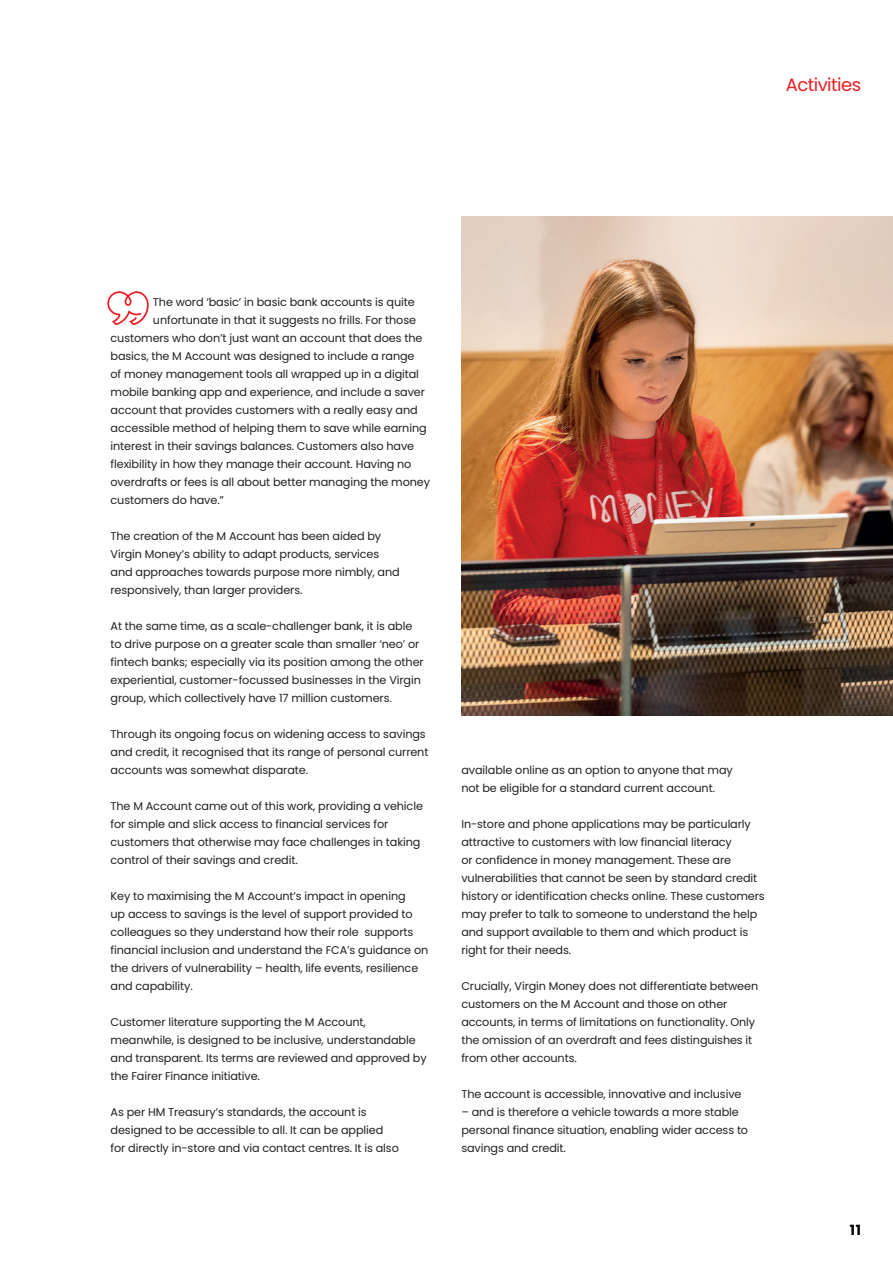
<style>
.page{position:relative;width:893px;height:1263px;background:#fff}
.page>*{position:absolute;margin:0;border:0;box-sizing:border-box;transform-origin:0 0}
.t1{font:18px "Poppins";letter-spacing:-.03em;color:#eb1d23}
.t2{font:700 14.1px "Poppins";color:#000001}
.t3{font:11.25px/18px "Poppins";letter-spacing:-.01em;color:#231f20}
</style>
<div class="page">
<img style="left:461px;top:217px;width:432px;height:499px">
<svg style="left:107px;top:291px;width:42px;height:34px"></svg>
<h1 class="t1" style="left:786px;top:75px;width:77px">Activities</h1>
<p class="t3" style="left:153px;top:293px;width:263px">The word ‘basic’ in basic bank accounts is quite</p>
<p class="t3" style="left:153px;top:311px;width:265px">unfortunate in that it suggests no frills. For those</p>
<p class="t3" style="left:111px;top:329px;width:313px">customers who don’t just want an account that does the</p>
<p class="t3" style="left:111px;top:347px;width:305px">basics, the M Account was designed to include a range</p>
<p class="t3" style="left:111px;top:365px;width:310px">of money management tools all wrapped up in a digital</p>
<p class="t3" style="left:111px;top:383px;width:316px">mobile banking app and experience, and include a saver</p>
<p class="t3" style="left:111px;top:401px;width:309px">account that provides customers with a really easy and</p>
<p class="t3" style="left:111px;top:419px;width:318px">accessible method of helping them to save while earning</p>
<p class="t3" style="left:111px;top:437px;width:305px">interest in their savings balances. Customers also have</p>
<p class="t3" style="left:111px;top:455px;width:302px">flexibility in how they manage their account. Having no</p>
<p class="t3" style="left:111px;top:473px;width:321px">overdrafts or fees is all about better managing the money</p>
<p class="t3" style="left:111px;top:491px;width:115px">customers do have.”</p>
<p class="t3" style="left:111px;top:527px;width:291px">The creation of the M Account has been aided by Virgin Money’s ability to adapt products, services and approaches towards purpose more nimbly, and responsively, than larger providers.</p>
<p class="t3" style="left:111px;top:617px;width:315px">At the same time, as a scale-challenger bank, it is able to drive purpose on a greater scale than smaller ‘neo’ or fintech banks; especially via its position among the other experiential, customer-focussed businesses in the Virgin group, which collectively have 17 million customers.</p>
<p class="t3" style="left:111px;top:725px;width:319px">Through its ongoing focus on widening access to savings and credit, it recognised that its range of personal current accounts was somewhat disparate.</p>
<p class="t3" style="left:111px;top:797px;width:314px">The M Account came out of this work, providing a vehicle for simple and slick access to financial services for customers that otherwise may face challenges in taking control of their savings and credit.</p>
<p class="t3" style="left:111px;top:887px;width:319px">Key to maximising the M Account’s impact in opening<br>up access to savings is the level of support provided to colleagues so they understand how their role supports financial inclusion and understand the FCA’s guidance on the drivers of vulnerability – health, life events, resilience and capability.</p>
<p class="t3" style="left:111px;top:1013px;width:318px">Customer literature supporting the M Account, meanwhile, is designed to be inclusive, understandable and transparent. Its terms are reviewed and approved by the Fairer Finance initiative.</p>
<p class="t3" style="left:111px;top:1103px;width:290px">As per HM Treasury’s standards, the account is designed to be accessible to all. It can be applied for directly in-store and via contact centres. It is also</p>
<p class="t3" style="left:461px;top:761px;width:273px">available online as an option to anyone that may not be eligible for a standard current account.</p>
<p class="t3" style="left:461px;top:815px;width:305px">In-store and phone applications may be particularly attractive to customers with low financial literacy<br>or confidence in money management. These are vulnerabilities that cannot be seen by standard credit history or identification checks online. These customers may prefer to talk to someone to understand the help and support available to them and which product is right for their needs.</p>
<p class="t3" style="left:461px;top:977px;width:298px">Crucially, Virgin Money does not differentiate between customers on the M Account and those on other accounts, in terms of limitations on functionality. Only the omission of an overdraft and fees distinguishes it from other accounts.</p>
<p class="t3" style="left:461px;top:1085px;width:282px">The account is accessible, innovative and inclusive</p>
<p class="t3" style="left:461px;top:1103px;width:288px">– and is therefore a vehicle towards a more stable personal finance situation, enabling wider access to savings and credit.</p>
<p class="t2" style="left:850px;top:1222px;width:13px">11</p>
</div>
